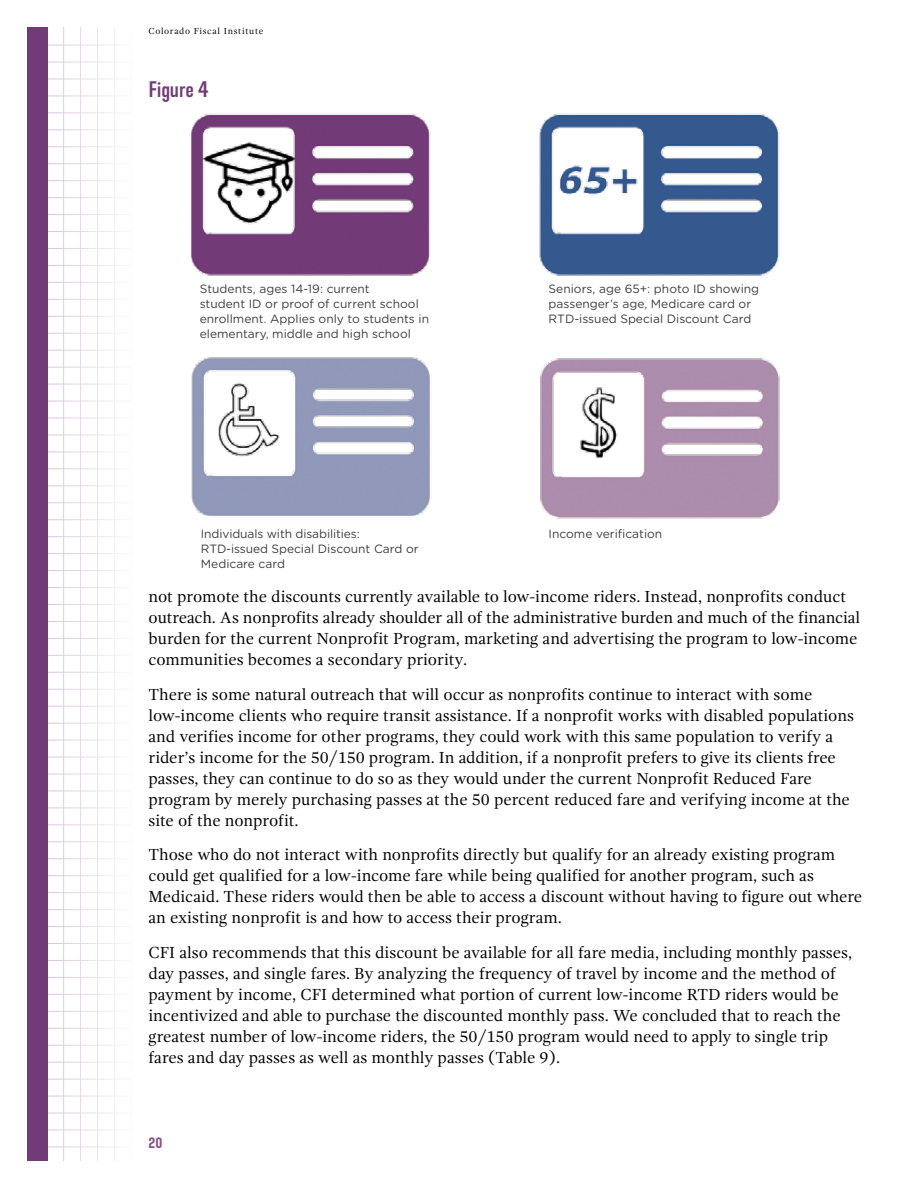
<style>
.page{position:relative;width:918px;height:1188px;background:#fff}
.page>*{position:absolute;margin:0;border:0;box-sizing:border-box;transform-origin:0 0}
.t1{font:22.5px "Directors Gothic 230 S Bd";color:#713b78}
.t2{font:16.5px/21px "Gandhi Serif";letter-spacing:-.005em;color:#000}
.t3{font:15px "Directors Gothic 250 S Bd";color:#874f89}
.t4{font:12px/15px "Gotham Rounded";color:#3e3e3d}
.t5{font:9px "Gandhi Serif";letter-spacing:.08em;color:#000}
</style>
<div class="page">
<hr style="left:47px;top:45px;width:84px;height:1px;background:#d5c8d7">
<hr style="left:47px;top:62px;width:84px;height:1px;background:#d5c8d7">
<hr style="left:47px;top:79px;width:84px;height:1px;background:#d5c8d7">
<hr style="left:47px;top:96px;width:84px;height:1px;background:#d5c8d7">
<hr style="left:47px;top:113px;width:84px;height:1px;background:#d5c8d7">
<hr style="left:47px;top:129px;width:84px;height:1px;background:#d5c8d7">
<hr style="left:47px;top:146px;width:84px;height:1px;background:#d5c8d7">
<hr style="left:47px;top:163px;width:84px;height:1px;background:#d5c8d7">
<hr style="left:47px;top:180px;width:84px;height:1px;background:#d5c8d7">
<hr style="left:47px;top:197px;width:84px;height:1px;background:#d5c8d7">
<hr style="left:47px;top:214px;width:84px;height:1px;background:#d5c8d7">
<hr style="left:47px;top:231px;width:84px;height:1px;background:#d5c8d7">
<hr style="left:47px;top:248px;width:84px;height:1px;background:#d5c8d7">
<hr style="left:47px;top:265px;width:84px;height:1px;background:#d5c8d7">
<hr style="left:47px;top:282px;width:84px;height:1px;background:#d5c8d7">
<hr style="left:47px;top:299px;width:84px;height:1px;background:#d5c8d7">
<hr style="left:47px;top:316px;width:84px;height:1px;background:#d5c8d7">
<hr style="left:47px;top:333px;width:84px;height:1px;background:#d5c8d7">
<hr style="left:47px;top:350px;width:84px;height:1px;background:#d5c8d7">
<hr style="left:47px;top:367px;width:84px;height:1px;background:#d5c8d7">
<hr style="left:47px;top:384px;width:84px;height:1px;background:#d5c8d7">
<hr style="left:47px;top:401px;width:84px;height:1px;background:#d5c8d7">
<hr style="left:47px;top:418px;width:84px;height:1px;background:#d5c8d7">
<hr style="left:47px;top:435px;width:84px;height:1px;background:#d5c8d7">
<hr style="left:47px;top:452px;width:84px;height:1px;background:#d5c8d7">
<hr style="left:47px;top:468px;width:84px;height:1px;background:#d5c8d7">
<hr style="left:47px;top:485px;width:84px;height:1px;background:#d5c8d7">
<hr style="left:47px;top:502px;width:84px;height:1px;background:#d5c8d7">
<hr style="left:47px;top:519px;width:84px;height:1px;background:#d5c8d7">
<hr style="left:47px;top:536px;width:84px;height:1px;background:#d5c8d7">
<hr style="left:47px;top:553px;width:84px;height:1px;background:#d5c8d7">
<hr style="left:47px;top:570px;width:84px;height:1px;background:#d5c8d7">
<hr style="left:47px;top:587px;width:84px;height:1px;background:#d5c8d7">
<hr style="left:47px;top:604px;width:84px;height:1px;background:#d5c8d7">
<hr style="left:47px;top:621px;width:84px;height:1px;background:#d5c8d7">
<hr style="left:47px;top:638px;width:84px;height:1px;background:#d5c8d7">
<hr style="left:47px;top:655px;width:84px;height:1px;background:#d5c8d7">
<hr style="left:47px;top:672px;width:84px;height:1px;background:#d5c8d7">
<hr style="left:47px;top:689px;width:84px;height:1px;background:#d5c8d7">
<hr style="left:47px;top:706px;width:84px;height:1px;background:#d5c8d7">
<hr style="left:47px;top:723px;width:84px;height:1px;background:#d5c8d7">
<hr style="left:47px;top:740px;width:84px;height:1px;background:#d5c8d7">
<hr style="left:47px;top:757px;width:84px;height:1px;background:#d5c8d7">
<hr style="left:47px;top:774px;width:84px;height:1px;background:#d5c8d7">
<hr style="left:47px;top:791px;width:84px;height:1px;background:#d5c8d7">
<hr style="left:47px;top:808px;width:84px;height:1px;background:#d5c8d7">
<hr style="left:47px;top:824px;width:84px;height:1px;background:#d5c8d7">
<hr style="left:47px;top:841px;width:84px;height:1px;background:#d5c8d7">
<hr style="left:47px;top:858px;width:84px;height:1px;background:#d5c8d7">
<hr style="left:47px;top:875px;width:84px;height:1px;background:#d5c8d7">
<hr style="left:47px;top:892px;width:84px;height:1px;background:#d5c8d7">
<hr style="left:47px;top:909px;width:84px;height:1px;background:#d5c8d7">
<hr style="left:47px;top:926px;width:84px;height:1px;background:#d5c8d7">
<hr style="left:47px;top:943px;width:84px;height:1px;background:#d5c8d7">
<hr style="left:47px;top:960px;width:84px;height:1px;background:#d5c8d7">
<hr style="left:47px;top:977px;width:84px;height:1px;background:#d5c8d7">
<hr style="left:47px;top:994px;width:84px;height:1px;background:#d5c8d7">
<hr style="left:47px;top:1011px;width:84px;height:1px;background:#d5c8d7">
<hr style="left:47px;top:1028px;width:84px;height:1px;background:#d5c8d7">
<hr style="left:47px;top:1045px;width:84px;height:1px;background:#d5c8d7">
<hr style="left:47px;top:1062px;width:84px;height:1px;background:#d5c8d7">
<hr style="left:47px;top:1079px;width:84px;height:1px;background:#d5c8d7">
<hr style="left:47px;top:1096px;width:84px;height:1px;background:#d5c8d7">
<hr style="left:47px;top:1113px;width:84px;height:1px;background:#d5c8d7">
<hr style="left:47px;top:1130px;width:84px;height:1px;background:#d5c8d7">
<hr style="left:47px;top:1147px;width:84px;height:1px;background:#d5c8d7">
<svg style="left:49px;top:27px;width:82px;height:1134px"></svg>
<div style="left:27px;top:27px;width:21px;height:1134px;background:#713b78"></div>
<img style="left:191px;top:113px;width:589px;height:163px">
<img style="left:191px;top:357px;width:589px;height:162px">
<p class="t5" style="left:148px;top:26px;width:116px">Colorado Fiscal Institute</p>
<h1 class="t1" style="left:148px;top:77px;width:61px">Figure 4</h1>
<p class="t4" style="left:200px;top:281px;width:231px">Students, ages 14-19: current<br>student ID or proof of current school enrollment. Applies only to students in elementary, middle and high school</p>
<p class="t4" style="left:549px;top:281px;width:212px">Seniors, age 65+: photo ID showing passenger’s age, Medicare card or<br>RTD-issued Special Discount Card</p>
<p class="t4" style="left:201px;top:525px;width:219px">Individuals with disabilities:<br>RTD-issued Special Discount Card or<br>Medicare card</p>
<p class="t4" style="left:549px;top:525px;width:115px">Income verification</p>
<p class="t2" style="left:148px;top:586px;width:713px">not promote the discounts currently available to low-income riders. Instead, nonprofits conduct outreach. As nonprofits already shoulder all of the administrative burden and much of the financial burden for the current Nonprofit Program, marketing and advertising the program to low-income communities becomes a secondary priority.</p>
<p class="t2" style="left:148px;top:684px;width:707px">There is some natural outreach that will occur as nonprofits continue to interact with some low-income clients who require transit assistance. If a nonprofit works with disabled populations and verifies income for other programs, they could work with this same population to verify a rider’s income for the 50/150 program. In addition, if a nonprofit prefers to give its clients free passes, they can continue to do so as they would under the current Nonprofit Reduced Fare program by merely purchasing passes at the 50 percent reduced fare and verifying income at the site of the nonprofit.</p>
<p class="t2" style="left:148px;top:844px;width:715px">Those who do not interact with nonprofits directly but qualify for an already existing program could get qualified for a low-income fare while being qualified for another program, such as Medicaid. These riders would then be able to access a discount without having to figure out where an existing nonprofit is and how to access their program.</p>
<p class="t2" style="left:148px;top:942px;width:705px">CFI also recommends that this discount be available for all fare media, including monthly passes, day passes, and single fares. By analyzing the frequency of travel by income and the method of payment by income, CFI determined what portion of current low-income RTD riders would be incentivized and able to purchase the discounted monthly pass. We concluded that to reach the greatest number of low-income riders, the 50/150 program would need to apply to single trip fares and day passes as well as monthly passes (Table 9).</p>
<p class="t3" style="left:148px;top:1135px;width:15px">20</p>
</div>
